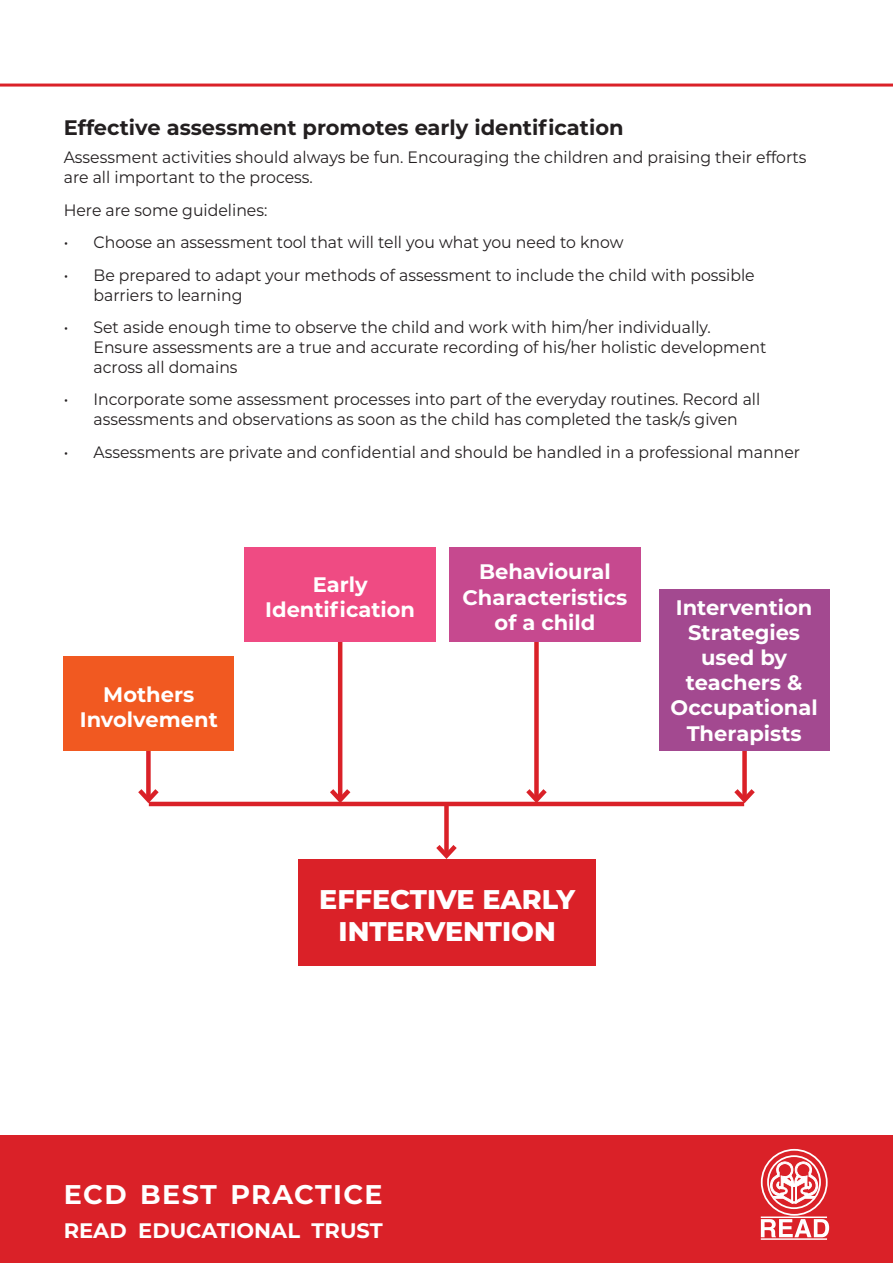
<style>
.page{position:relative;width:893px;height:1263px;background:#fff}
.page>*{position:absolute;margin:0;border:0;box-sizing:border-box;transform-origin:0 0}
.t1{font:800 27px/32.4px "Montserrat";color:#fff;text-align:center}
.t2{font:700 27px "Montserrat";letter-spacing:.05em;color:#fff}
.t3{font:700 21px/25.2px "Montserrat";color:#fff;text-align:center}
.HEAD_2{font:700 21px "Montserrat";color:#231f20}
.BULLETS{font:16.5px/19.8px "Montserrat";color:#231f20;scale:.95 1}
.TEXT{font:16.5px/19.8px "Montserrat";color:#231f20;scale:.95 1}
</style>
<div class="page">
<div style="left:0;top:1135px;width:893px;height:128px;background:#da2128"></div>
<svg style="left:760px;top:1149px;width:69px;height:88px"></svg>
<hr style="left:761px;top:1216px;width:66px;height:2px;background:#fff">
<hr style="left:761px;top:1238px;width:66px;height:2px;background:#fff">
<hr style="left:0;top:84px;width:893px;height:3px;background:#da2128">
<div style="left:298px;top:859px;width:298px;height:106px;background:#da2128"></div>
<hr style="left:149px;top:802px;width:595px;height:4px;background:#da2128">
<div style="left:444px;top:804px;width:5px;height:52px;background:#da2128"></div>
<svg style="left:436px;top:840px;width:21px;height:19px"></svg>
<div style="left:146px;top:748px;width:5px;height:52px;background:#da2128"></div>
<svg style="left:138px;top:784px;width:25px;height:22px"></svg>
<div style="left:742px;top:748px;width:5px;height:52px;background:#da2128"></div>
<svg style="left:730px;top:784px;width:25px;height:22px"></svg>
<hr style="left:338px;top:634px;width:4px;height:166px;background:#da2128">
<svg style="left:325px;top:784px;width:30px;height:18px"></svg>
<div style="left:534px;top:634px;width:5px;height:166px;background:#da2128"></div>
<svg style="left:521px;top:784px;width:30px;height:18px"></svg>
<div style="left:64px;top:657px;width:170px;height:94px;background:#f15921"></div>
<div style="left:449px;top:547px;width:192px;height:95px;background:#c6498f"></div>
<div style="left:244px;top:547px;width:192px;height:95px;background:#ef4b83"></div>
<div style="left:659px;top:590px;width:170px;height:161px;background:#a34990"></div>
<p class="HEAD_2" style="left:64px;top:113px;width:561px">Effective assessment promotes early identification</p>
<p class="TEXT" style="left:64px;top:147px;width:783px">Assessment activities should always be fun. Encouraging the children and praising their efforts are all important to the process.</p>
<p class="TEXT" style="left:64px;top:199px;width:216px">Here are some guidelines:</p>
<p class="BULLETS" style="left:64px;top:232px;width:591px">• Choose an assessment tool that will tell you what you need to know</p>
<p class="BULLETS" style="left:94px;top:265px;width:697px;text-indent:-30px">• Be prepared to adapt your methods of assessment to include the child with possible barriers to learning</p>
<p class="BULLETS" style="left:94px;top:317px;width:710px;text-indent:-30px">• Set aside enough time to observe the child and work with him/her individually.<br>Ensure assessments are a true and accurate recording of his/her holistic development across all domains</p>
<p class="BULLETS" style="left:64px;top:389px;width:735px;text-align:center">• Incorporate some assessment processes into part of the everyday routines. Record all assessments and observations as soon as the child has completed the task/s given</p>
<p class="BULLETS" style="left:64px;top:441px;width:777px">• Assessments are private and confidential and should be handled in a professional manner</p>
<p class="t3" style="left:80px;top:680px;width:140px">Mothers<br>Involvement</p>
<p class="t3" style="left:462px;top:558px;width:166px">Behavioural<br>Characteristics of a child</p>
<p class="t3" style="left:313px;top:571px;width:56px">Early</p>
<p class="t3" style="left:265px;top:596px;width:151px">Identification</p>
<p class="t3" style="left:676px;top:593px;width:138px">Intervention<br>Strategies used by</p>
<p class="t3" style="left:671px;top:669px;width:149px">teachers &amp;<br>Occupational<br>Therapists</p>
<p class="t1" style="left:319px;top:882px;width:257px">EFFECTIVE EARLY<br>INTERVENTION</p>
<h1 class="t2" style="left:64px;top:1175px;width:320px">ECD BEST PRACTICE</h1>
<p class="t3" style="left:64px;top:1217px;width:320px">READ EDUCATIONAL TRUST</p>
</div>
